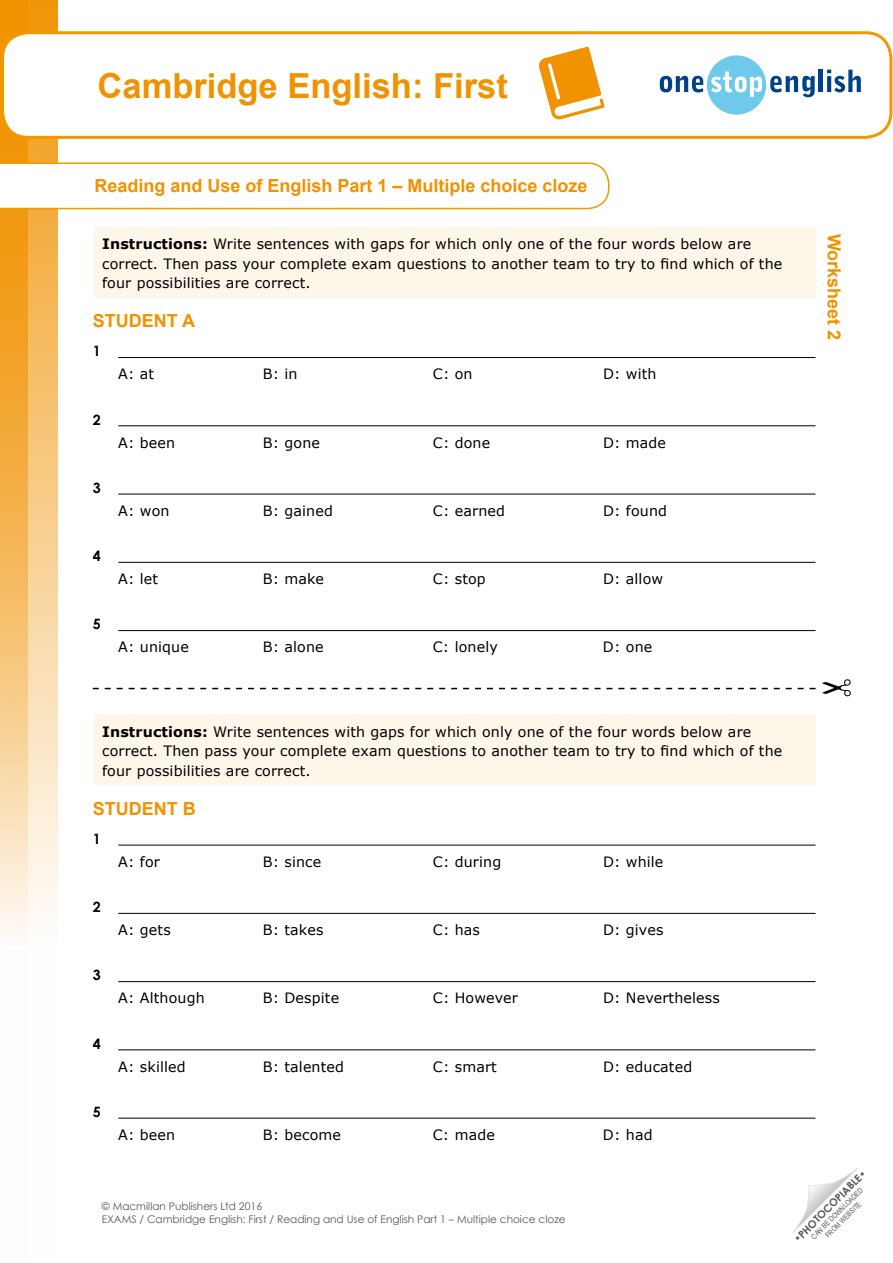
<style>
.page{position:relative;width:893px;height:1263px;background:#fff}
.page>*{position:absolute;margin:0;border:0;box-sizing:border-box;transform-origin:0 0}
.t1{font:700 34.5px "Arial";color:#f19200}
.t2{font:700 18px "Arial";color:#f19200}
.t3{font:14.25px/19.5px "Verdana";letter-spacing:.01em;color:#000}
.t4{font:700 14.25px "Century Gothic";color:#000}
.t5{font:10.5px/13.5px "Century Gothic";color:#575756}
.t6{font:700 10.5px "Century Gothic";color:#575756}
.t7{font:7.5px/9px "Arial Narrow";color:#575756;text-align:center}
.s1{font-weight:700}
.s2{font-weight:400}
</style>
<div class="page">
<svg style="left:27px;top:0;width:31px;height:933px;background:#f8cf90"></svg>
<svg style="left:0;top:0;width:27px;height:933px;background:#f5ba60"></svg>
<svg style="left:793px;top:1168px;width:65px;height:65px"></svg>
<div style="left:3px;top:33px;width:888px;height:104px;background:#fff;border-radius:26px"></div>
<div style="left:1px;top:31px;width:891px;height:108px;border:3px solid #f49800;border-radius:26px"></div>
<svg style="left:0;top:162px;width:609px;height:47px"></svg>
<svg style="left:660px;top:55px;width:155px;height:60px"></svg>
<hr style="left:819px;top:70px;width:4px;height:22px;background:#004289">
<svg style="left:827px;top:70px;width:34px;height:22px"></svg>
<svg style="left:539px;top:47px;width:66px;height:73px"></svg>
<hr style="left:118px;top:357px;width:697px;height:1px;background:#000">
<hr style="left:118px;top:425px;width:697px;height:1px;background:#000">
<hr style="left:118px;top:494px;width:697px;height:1px;background:#000">
<hr style="left:118px;top:562px;width:697px;height:1px;background:#000">
<hr style="left:118px;top:630px;width:697px;height:1px;background:#000">
<hr style="left:118px;top:845px;width:697px;height:1px;background:#000">
<hr style="left:118px;top:913px;width:697px;height:1px;background:#000">
<hr style="left:118px;top:981px;width:697px;height:1px;background:#000">
<hr style="left:118px;top:1049px;width:697px;height:1px;background:#000">
<hr style="left:118px;top:1118px;width:697px;height:1px;background:#000">
<div style="left:94px;top:228px;width:721px;height:70px;background:#fff6ea"></div>
<div style="left:94px;top:714px;width:721px;height:71px;background:#fff6ea"></div>
<svg style="left:93px;top:688px;width:722px;height:1px"></svg>
<svg style="left:822px;top:679px;width:29px;height:17px"></svg>
<h1 class="t1" style="left:98px;top:62px;width:412px">Cambridge English: First</h1>
<p class="t2" style="left:94px;top:174px;width:495px">Reading and Use of English Part 1 – Multiple choice cloze</p>
<p class="t3" style="left:102px;top:234px;width:682px"><span class="s1">Instructions:</span> Write sentences with gaps for which only one of the four words below are correct. Then pass your complete exam questions to another team to try to find which of the four possibilities are correct.</p>
<p class="t2" style="left:93px;top:309px;width:104px">STUDENT A</p>
<p class="t4" style="left:93px;top:342px;width:9px">1</p>
<p class="t3" style="left:118px;top:364px;width:37px">A: at</p>
<p class="t3" style="left:263px;top:364px;width:36px">B: in</p>
<p class="t3" style="left:433px;top:364px;width:41px">C: on</p>
<p class="t3" style="left:603px;top:364px;width:55px">D: with</p>
<p class="t4" style="left:93px;top:410px;width:9px">2</p>
<p class="t3" style="left:118px;top:432px;width:58px">A: been</p>
<p class="t3" style="left:263px;top:432px;width:59px">B: gone</p>
<p class="t3" style="left:433px;top:432px;width:59px">C: done</p>
<p class="t3" style="left:603px;top:432px;width:65px">D: made</p>
<p class="t4" style="left:93px;top:479px;width:9px">3</p>
<p class="t3" style="left:118px;top:501px;width:53px">A: won</p>
<p class="t3" style="left:263px;top:501px;width:72px">B: gained</p>
<p class="t3" style="left:433px;top:501px;width:74px">C: earned</p>
<p class="t3" style="left:603px;top:501px;width:66px">D: found</p>
<p class="t4" style="left:93px;top:547px;width:9px">4</p>
<p class="t3" style="left:118px;top:569px;width:41px">A: let</p>
<p class="t3" style="left:263px;top:569px;width:63px">B: make</p>
<p class="t3" style="left:433px;top:569px;width:54px">C: stop</p>
<p class="t3" style="left:603px;top:569px;width:62px">D: allow</p>
<p class="t4" style="left:93px;top:615px;width:9px">5</p>
<p class="t3" style="left:118px;top:637px;width:72px">A: unique</p>
<p class="t3" style="left:263px;top:637px;width:62px">B: alone</p>
<p class="t3" style="left:433px;top:637px;width:66px">C: lonely</p>
<p class="t3" style="left:603px;top:637px;width:51px">D: one</p>
<p class="t2" style="left:846px;top:234px;width:108px;rotate:90deg">Worksheet 2</p>
<p class="t3" style="left:102px;top:721px;width:682px"><span class="s1">Instructions:</span> Write sentences with gaps for which only one of the four words below are correct. Then pass your complete exam questions to another team to try to find which of the four possibilities are correct.</p>
<p class="t2" style="left:93px;top:796px;width:104px">STUDENT B</p>
<p class="t4" style="left:93px;top:830px;width:9px">1</p>
<p class="t3" style="left:118px;top:852px;width:43px">A: for</p>
<p class="t3" style="left:263px;top:852px;width:60px">B: since</p>
<p class="t3" style="left:433px;top:852px;width:70px">C: during</p>
<p class="t3" style="left:603px;top:852px;width:62px">D: while</p>
<p class="t4" style="left:93px;top:898px;width:9px">2</p>
<p class="t3" style="left:118px;top:920px;width:54px">A: gets</p>
<p class="t3" style="left:263px;top:920px;width:62px">B: takes</p>
<p class="t3" style="left:433px;top:920px;width:49px">C: has</p>
<p class="t3" style="left:603px;top:920px;width:62px">D: gives</p>
<p class="t4" style="left:93px;top:966px;width:9px">3</p>
<p class="t3" style="left:118px;top:988px;width:88px">A: Although</p>
<p class="t3" style="left:263px;top:988px;width:78px">B: Despite</p>
<p class="t3" style="left:433px;top:988px;width:87px">C: However</p>
<p class="t3" style="left:603px;top:988px;width:118px">D: Nevertheless</p>
<p class="t4" style="left:93px;top:1034px;width:9px">4</p>
<p class="t3" style="left:118px;top:1056px;width:69px">A: skilled</p>
<p class="t3" style="left:263px;top:1056px;width:83px">B: talented</p>
<p class="t3" style="left:433px;top:1056px;width:65px">C: smart</p>
<p class="t3" style="left:603px;top:1056px;width:91px">D: educated</p>
<p class="t4" style="left:93px;top:1103px;width:9px">5</p>
<p class="t3" style="left:118px;top:1125px;width:58px">A: been</p>
<p class="t3" style="left:263px;top:1125px;width:80px">B: become</p>
<p class="t3" style="left:433px;top:1125px;width:64px">C: made</p>
<p class="t3" style="left:603px;top:1125px;width:51px">D: had</p>
<p class="t5" style="left:102px;top:1199px;width:465px">© Macmillan Publishers Ltd 2016<br>EXAMS / Cambridge English: First / Reading and Use of English Part 1 – Multiple choice cloze</p>
<p class="t6" style="left:791px;top:1236px;width:99px;rotate:-45deg"><span class="s2">•</span>PHOTOCOPIABLE<span class="s2">•</span></p>
<p class="t7" style="left:809px;top:1234px;width:71px;rotate:-45deg">CAN BE DOWNLOADED<br>FROM WEBSITE</p>
</div>
